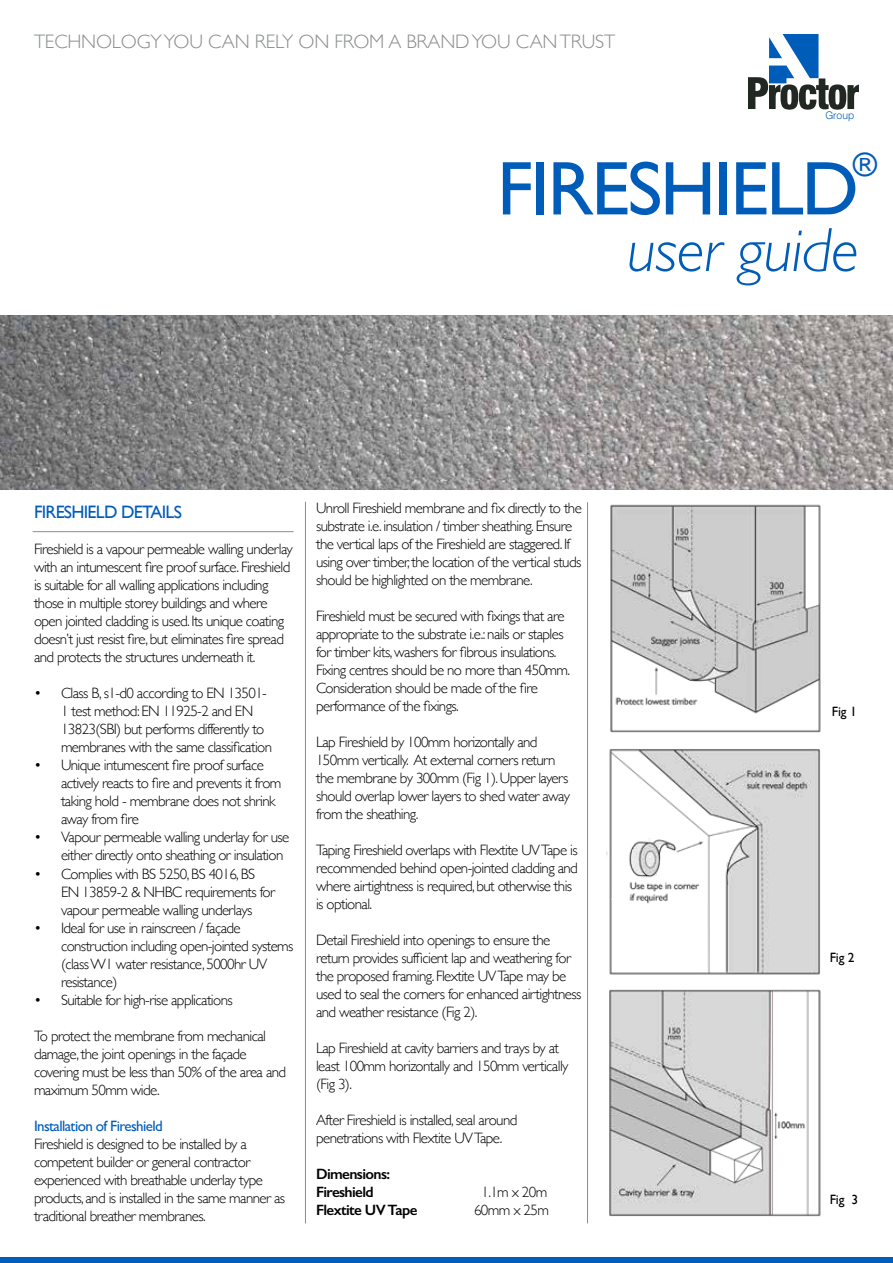
<style>
.page{position:relative;width:893px;height:1263px;background:#fff}
.page>*{position:absolute;margin:0;border:0;box-sizing:border-box;transform-origin:0 0}
.t1{font:76.5px "Gill Sans";letter-spacing:-.03em;color:#005cb9}
.t2{font:italic 300 62.85px "Gill Sans";letter-spacing:-.01em;color:#005cb9}
.t3{font:33px "Gill Sans";color:#005cb9}
.t4{font:300 19.5px "Gill Sans";letter-spacing:-.01em;color:#8a8c8e}
.t5{font:18px "Gill Sans";letter-spacing:-.04em;color:#005cb9}
.t6{font:300 15px/18px "Gill Sans";letter-spacing:-.04em;color:#000}
.t7{font:600 15px/18px "Gill Sans";letter-spacing:-.04em;color:#000}
.t8{font:15px "Gill Sans";letter-spacing:-.04em;color:#005cb9}
.t9{font:13.5px "Gill Sans";letter-spacing:-.01em;color:#000}
.t10{font:300 10.5px "Swiss 721 BT";color:#005cb9}
</style>
<div class="page">
<svg style="left:748px;top:34px;width:111px;height:76px"></svg>
<hr style="left:305px;top:502px;width:1px;height:721px;background:#8a8c8e">
<hr style="left:587px;top:502px;width:1px;height:721px;background:#8a8c8e">
<hr style="left:33px;top:531px;width:261px;height:1px;background:#8a8c8e">
<img style="left:0;top:315px;width:893px;height:174px">
<img style="left:610px;top:504px;width:211px;height:229px">
<img style="left:606px;top:749px;width:214px;height:226px">
<img style="left:609px;top:989px;width:212px;height:228px">
<div style="left:0;top:1257px;width:893px;height:6px;background:#005cb9"></div>
<h3 class="t4" style="left:34px;top:27px;width:583px">TECHNOLOGY YOU CAN RELY ON FROM A BRAND YOU CAN TRUST</h3>
<p class="t10" style="left:825px;top:109px;width:30px">Group</p>
<h3 class="t3" style="left:853px;top:144px;width:26px">®</h3>
<h1 class="t1" style="left:497px;top:144px;width:363px">FIRESHIELD</h1>
<h2 class="t2" style="left:627px;top:215px;width:234px">user guide</h2>
<p class="t5" style="left:34px;top:502px;width:149px">FIRESHIELD DETAILS</p>
<p class="t6" style="left:34px;top:540px;width:260px">Fireshield is a vapour permeable walling underlay with an intumescent fire proof surface. Fireshield is suitable for all walling applications including those in multiple storey buildings and where open jointed cladding is used. Its unique coating doesn’t just resist fire, but eliminates fire spread and protects the structures underneath it.</p>
<p class="t6" style="left:61px;top:684px;width:213px;text-indent:-27px">• Class B, s1-d0 according to EN 13501- 1 test method: EN 11925-2 and EN 13823(SBI) but performs differently to membranes with the same classification</p>
<p class="t6" style="left:61px;top:756px;width:222px;text-indent:-27px">• Unique intumescent fire proof surface actively reacts to fire and prevents it from taking hold - membrane does not shrink away from fire</p>
<p class="t6" style="left:61px;top:828px;width:230px;text-indent:-27px">• Vapour permeable walling underlay for use either directly onto sheathing or insulation</p>
<p class="t6" style="left:61px;top:864px;width:216px;text-indent:-27px">• Complies with BS 5250, BS 4016, BS<br>EN 13859-2 &amp; NHBC requirements for vapour permeable walling underlays</p>
<p class="t6" style="left:61px;top:918px;width:234px;text-indent:-27px">• Ideal for use in rainscreen / façade construction including open-jointed systems (class W1 water resistance, 5000hr UV resistance)</p>
<p class="t6" style="left:34px;top:990px;width:200px">• Suitable for high-rise applications</p>
<p class="t6" style="left:34px;top:1026px;width:254px">To protect the membrane from mechanical damage, the joint openings in the façade covering must be less than 50% of the area and maximum 50mm wide.</p>
<p class="t8" style="left:34px;top:1116px;width:130px">Installation of Fireshield</p>
<p class="t6" style="left:34px;top:1134px;width:253px">Fireshield is designed to be installed by a competent builder or general contractor experienced with breathable underlay type products, and is installed in the same manner as traditional breather membranes.</p>
<p class="t6" style="left:316px;top:498px;width:267px">Unroll Fireshield membrane and fix directly to the substrate i.e. insulation / timber sheathing. Ensure the vertical laps of the Fireshield are staggered. If using over timber, the location of the vertical studs should be highlighted on the membrane.</p>
<p class="t6" style="left:316px;top:606px;width:256px">Fireshield must be secured with fixings that are appropriate to the substrate i.e.: nails or staples for timber kits, washers for fibrous insulations.<br>Fixing centres should be no more than 450mm.<br>Consideration should be made of the fire performance of the fixings.</p>
<p class="t6" style="left:316px;top:732px;width:255px">Lap Fireshield by 100mm horizontally and 150mm vertically. At external corners return the membrane by 300mm (Fig 1). Upper layers should overlap lower layers to shed water away from the sheathing.</p>
<p class="t6" style="left:316px;top:840px;width:263px">Taping Fireshield overlaps with Flextite UV Tape is recommended behind open-jointed cladding and where airtightness is required, but otherwise this is optional.</p>
<p class="t6" style="left:316px;top:930px;width:267px">Detail Fireshield into openings to ensure the return provides sufficient lap and weathering for the proposed framing. Flextite UV Tape may be used to seal the corners for enhanced airtightness and weather resistance (Fig 2).</p>
<p class="t6" style="left:316px;top:1038px;width:254px">Lap Fireshield at cavity barriers and trays by at least 100mm horizontally and 150mm vertically (Fig 3).</p>
<p class="t6" style="left:316px;top:1110px;width:203px">After Fireshield is installed, seal around penetrations with Flextite UV Tape.</p>
<p class="t7" style="left:316px;top:1164px;width:76px">Dimensions:<br>Fireshield</p>
<p class="t6" style="left:481px;top:1182px;width:67px">1.1m x 20m</p>
<p class="t7" style="left:316px;top:1200px;width:103px">Flextite UV Tape</p>
<p class="t6" style="left:474px;top:1200px;width:76px">60mm x 25m</p>
<p class="t9" style="left:832px;top:704px;width:27px">Fig 1</p>
<p class="t9" style="left:830px;top:949px;width:27px">Fig 2</p>
<p class="t9" style="left:830px;top:1191px;width:30px">Fig 3</p>
</div>
